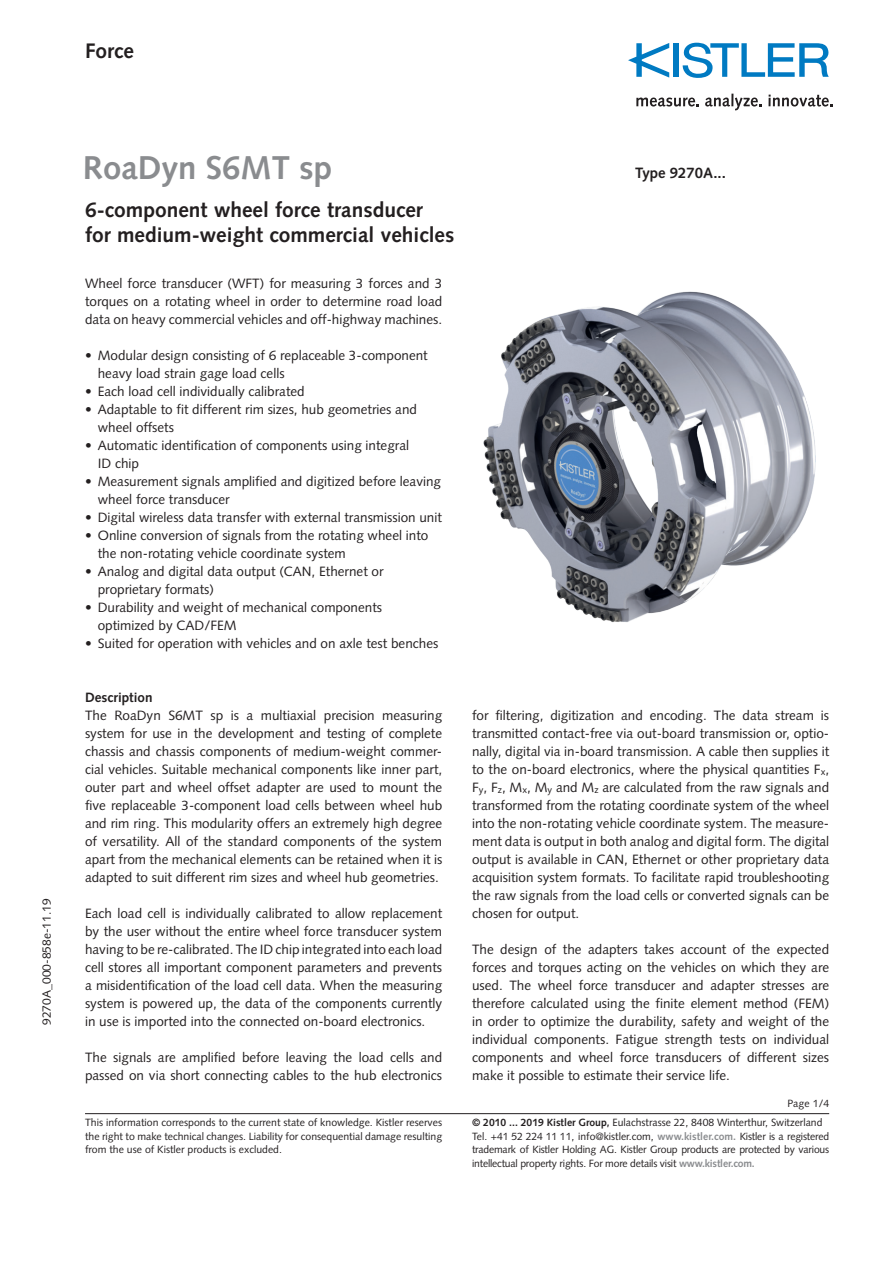
<style>
.page{position:relative;width:893px;height:1263px;background:#fff}
.page>*{position:absolute;margin:0;border:0;box-sizing:border-box;transform-origin:0 0}
.t1{font:700 33px "Syntax LT Std";color:#8a8c8f}
.t2{font:700 21px/25.5px "Syntax LT Std";color:#231f20}
._01_10_14_bold_left{font:700 15px "Syntax LT Std";color:#231f20}
._01_body_text{font:13.5px/18px "Syntax LT Std";color:#231f20}
._01_body_subtitle{font:700 13.5px "Syntax LT Std";color:#231f20}
.t3{font:12px "Syntax LT Std";color:#231f20}
.t4{font:10.5px/13.5px "Syntax LT Std";letter-spacing:-.02em;color:#231f20}
.s1{font-weight:700}
.s2{font-weight:700;color:#8a8c8f}
</style>
<div class="page">
<hr style="left:85px;top:1113px;width:744px;height:1px;background:#231f20">
<div style="left:673px;top:43px;width:6px;height:34px;background:#007ac2"></div>
<svg style="left:683px;top:43px;width:146px;height:35px"></svg>
<svg style="left:628px;top:43px;width:41px;height:35px"></svg>
<svg style="left:636px;top:98px;width:63px;height:9px"></svg>
<svg style="left:705px;top:94px;width:57px;height:16px"></svg>
<svg style="left:768px;top:95px;width:65px;height:12px"></svg>
<img style="left:483px;top:291px;width:333px;height:332px">
<h2 class="t2" style="left:85px;top:38px;width:50px">Force</h2>
<p class="t3" style="left:39px;top:1025px;width:128px;rotate:-90deg">9270A_000-858e-11.19</p>
<h1 class="t1" style="left:83px;top:149px;width:251px">RoaDyn S6MT sp</h1>
<h2 class="t2" style="left:85px;top:197px;width:371px">6-component wheel force transducer<br>for medium-weight commercial vehicles</h2>
<p class="_01_body_text" style="left:85px;top:274px;width:359px;text-align:justify">Wheel force transducer (WFT) for measuring 3 forces and 3 torques on a rotating wheel in order to determine road load data on heavy commercial vehicles and off-highway machines.</p>
<p class="_01_body_text" style="left:98px;top:346px;width:331px;text-indent:-13px">• Modular design consisting of 6 replaceable 3-component heavy load strain gage load cells</p>
<p class="_01_body_text" style="left:85px;top:382px;width:221px">• Each load cell individually calibrated</p>
<p class="_01_body_text" style="left:98px;top:400px;width:321px;text-indent:-13px">• Adaptable to fit different rim sizes, hub geometries and wheel offsets</p>
<p class="_01_body_text" style="left:98px;top:436px;width:313px;text-indent:-13px">• Automatic identification of components using integral<br>ID chip</p>
<p class="_01_body_text" style="left:98px;top:472px;width:345px;text-indent:-13px">• Measurement signals amplified and digitized before leaving wheel force transducer</p>
<p class="_01_body_text" style="left:85px;top:508px;width:358px">• Digital wireless data transfer with external transmission unit</p>
<p class="_01_body_text" style="left:98px;top:526px;width:332px;text-indent:-13px">• Online conversion of signals from the rotating wheel into the non-rotating vehicle coordinate system</p>
<p class="_01_body_text" style="left:98px;top:562px;width:287px;text-indent:-13px">• Analog and digital data output (CAN, Ethernet or proprietary formats)</p>
<p class="_01_body_text" style="left:98px;top:598px;width:286px;text-indent:-13px">• Durability and weight of mechanical components optimized by CAD/FEM</p>
<p class="_01_body_text" style="left:85px;top:634px;width:355px">• Suited for operation with vehicles and on axle test benches</p>
<p class="_01_body_subtitle" style="left:85px;top:690px;width:69px">Description</p>
<p class="_01_body_text" style="left:85px;top:706px;width:359px;text-align:justify">The RoaDyn S6MT sp is a multiaxial precision measuring system for use in the development and testing of complete chassis and chassis components of medium-weight commer&shy;cial vehicles. Suitable mechanical components like inner part, outer part and wheel offset adapter are used to mount the five replaceable 3-component load cells between wheel hub and rim ring. This modularity offers an extremely high degree of versatility. All of the standard components of the system apart from the mechanical elements can be retained when it is adapted to suit different rim sizes and wheel hub geometries.</p>
<p class="_01_body_text" style="left:85px;top:904px;width:359px;text-align:justify">Each load cell is individually calibrated to allow replacement by the user without the entire wheel force transducer system having to be re-calibrated. The ID chip integrated into each load cell stores all important component parameters and prevents a misidentification of the load cell data. When the measuring system is powered up, the data of the components currently in use is imported into the connected on-board electronics.</p>
<p class="_01_body_text" style="left:85px;top:1048px;width:359px">The signals are amplified before leaving the load cells and passed on via short connecting cables to the hub electronics</p>
<p class="t4" style="left:85px;top:1116px;width:359px;text-align:justify">This information corresponds to the current state of knowledge. Kistler reserves the right to make technical changes. Liability for consequential damage resulting from the use of Kistler products is excluded.</p>
<p class="_01_10_14_bold_left" style="left:635px;top:164px;width:92px">Type 9270A...</p>
<p class="_01_body_text" style="left:472px;top:706px;width:359px;text-align:justify">for filtering, digitization and encoding. The data stream is transmitted contact-free via out-board transmission or, optio&shy;nally, digital via in-board transmission. A cable then supplies it to the on-board electronics, where the physical quantities F<sub>x</sub>, F<sub>y</sub>, F<sub>z</sub>, M<sub>x</sub>, M<sub>y</sub> and M<sub>z</sub> are calculated from the raw signals and transformed from the rotating coordinate system of the wheel into the non-rotating vehicle coordinate system. The measure&shy;ment data is output in both analog and digital form. The digital output is available in CAN, Ethernet or other proprietary data acquisition system formats. To facilitate rapid troubleshooting the raw signals from the load cells or converted signals can be chosen for output.</p>
<p class="_01_body_text" style="left:472px;top:940px;width:359px;text-align:justify">The design of the adapters takes account of the expected forces and torques acting on the vehicles on which they are used. The wheel force transducer and adapter stresses are therefore calculated using the finite element method (FEM) in order to optimize the durability, safety and weight of the individual components. Fatigue strength tests on individual components and wheel force transducers of different sizes make it possible to estimate their service life.</p>
<p class="t4" style="left:787px;top:1097px;width:43px">Page 1/4</p>
<p class="t4" style="left:472px;top:1116px;width:359px"><span class="s1">© 2010 ... 2019 Kistler Group,</span> Eulachstrasse 22, 8408 Winterthur, Switzerland Tel. +41 52 224 11 11, info@kistler.com, <span class="s2">www.kistler.com.</span> Kistler is a registered trademark of Kistler Holding AG. Kistler Group products are protected by various intellectual property rights. For more details visit <span class="s2">www.kistler.com.</span></p>
</div>
